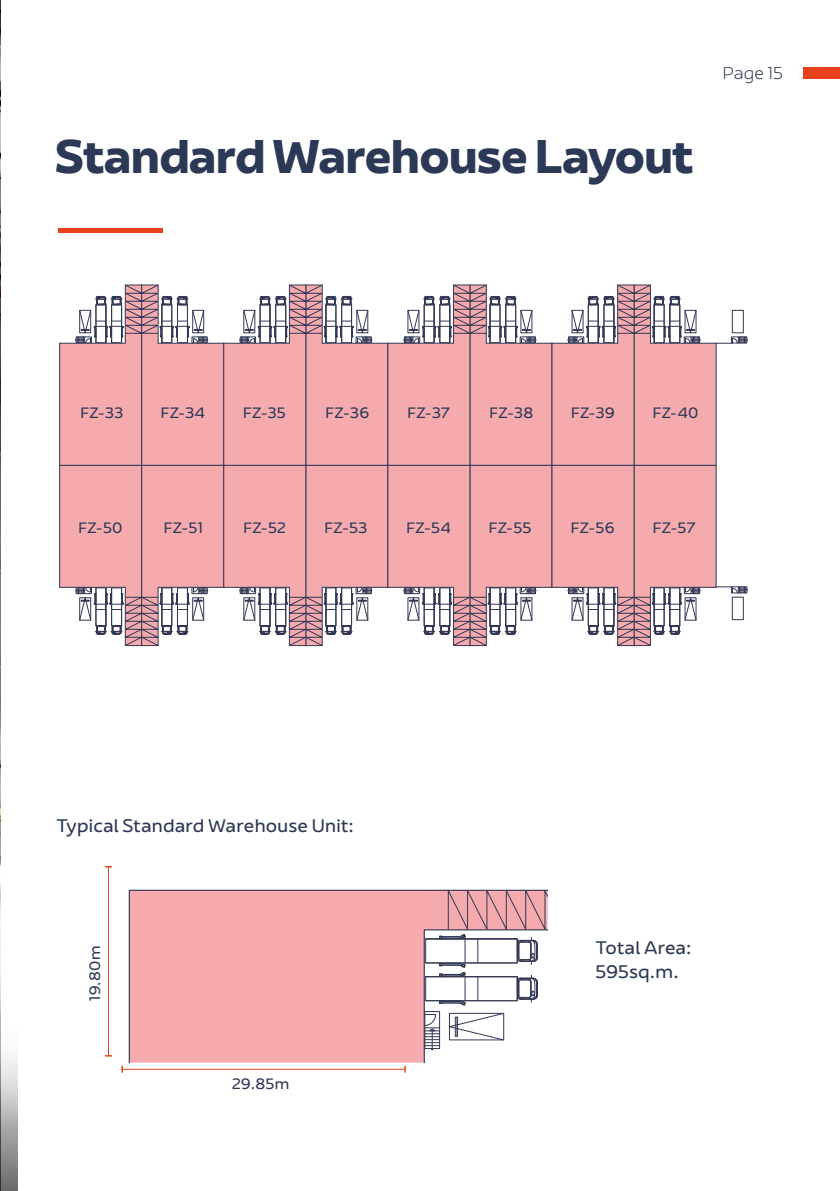
<style>
.page{position:relative;width:840px;height:1191px;background:#fff}
.page>*{position:absolute;margin:0;border:0;box-sizing:border-box;transform-origin:0 0}
.t1{font:700 44px "AD Ports Group";letter-spacing:-.02em;color:#2c3956}
.t2{font:17px/24px "AD Ports Group";letter-spacing:.02em;color:#2c3956}
.t3{font:300 16px "AD Ports Group";letter-spacing:.02em;color:#2c3956}
.t4{font:14px "AD Ports Group";letter-spacing:.03em;color:#2c3956}
</style>
<div class="page">
<img style="left:0;top:488px;width:1px;height:470px">
<hr style="left:0;top:958px;width:1px;height:233px;background:#e2e0de">
<hr style="left:0;top:0;width:1px;height:488px;background:#b1afaf">
<div style="left:0;top:1001px;width:17px;height:190px;background:linear-gradient(to bottom,#fff,#747373)"></div>
<hr style="left:58px;top:229px;width:104px;height:4px;background:#e7411c">
<hr style="left:122px;top:1068px;width:283px;height:1px;background:#e7411c">
<hr style="left:108px;top:866px;width:1px;height:189px;background:#e7411c">
<svg style="left:59px;top:284px;width:688px;height:362px"></svg>
<div style="left:128px;top:889px;width:295px;height:173px;background:#f5aaae"></div>
<svg style="left:423px;top:889px;width:124px;height:174px"></svg>
<div style="left:802px;top:67px;width:37px;height:11px;background:#e7411c"></div>
<h1 class="t1" style="left:55px;top:120px;width:640px">Standard Warehouse Layout</h1>
<p class="t3" style="left:722px;top:61px;width:62px">Page 15</p>
<p class="t4" style="left:80px;top:402px;width:44px">FZ-33</p>
<p class="t4" style="left:161px;top:402px;width:46px">FZ-34</p>
<p class="t4" style="left:243px;top:402px;width:44px">FZ-35</p>
<p class="t4" style="left:325px;top:402px;width:45px">FZ-36</p>
<p class="t4" style="left:407px;top:402px;width:44px">FZ-37</p>
<p class="t4" style="left:489px;top:402px;width:45px">FZ-38</p>
<p class="t4" style="left:570px;top:402px;width:45px">FZ-39</p>
<p class="t4" style="left:652px;top:402px;width:47px">FZ-40</p>
<p class="t4" style="left:78px;top:516px;width:46px">FZ-50</p>
<p class="t4" style="left:164px;top:516px;width:40px">FZ-51</p>
<p class="t4" style="left:243px;top:516px;width:44px">FZ-52</p>
<p class="t4" style="left:324px;top:516px;width:44px">FZ-53</p>
<p class="t4" style="left:406px;top:516px;width:46px">FZ-54</p>
<p class="t4" style="left:488px;top:516px;width:44px">FZ-55</p>
<p class="t4" style="left:570px;top:516px;width:45px">FZ-56</p>
<p class="t4" style="left:652px;top:516px;width:44px">FZ-57</p>
<p class="t2" style="left:57px;top:813px;width:298px">Typical Standard Warehouse Unit:</p>
<p class="t4" style="left:83px;top:1000px;width:56px;rotate:-90deg">19.80m</p>
<p class="t4" style="left:232px;top:1072px;width:58px">29.85m</p>
<p class="t2" style="left:595px;top:935px;width:97px">Total Area:<br>595sq.m.</p>
</div>
